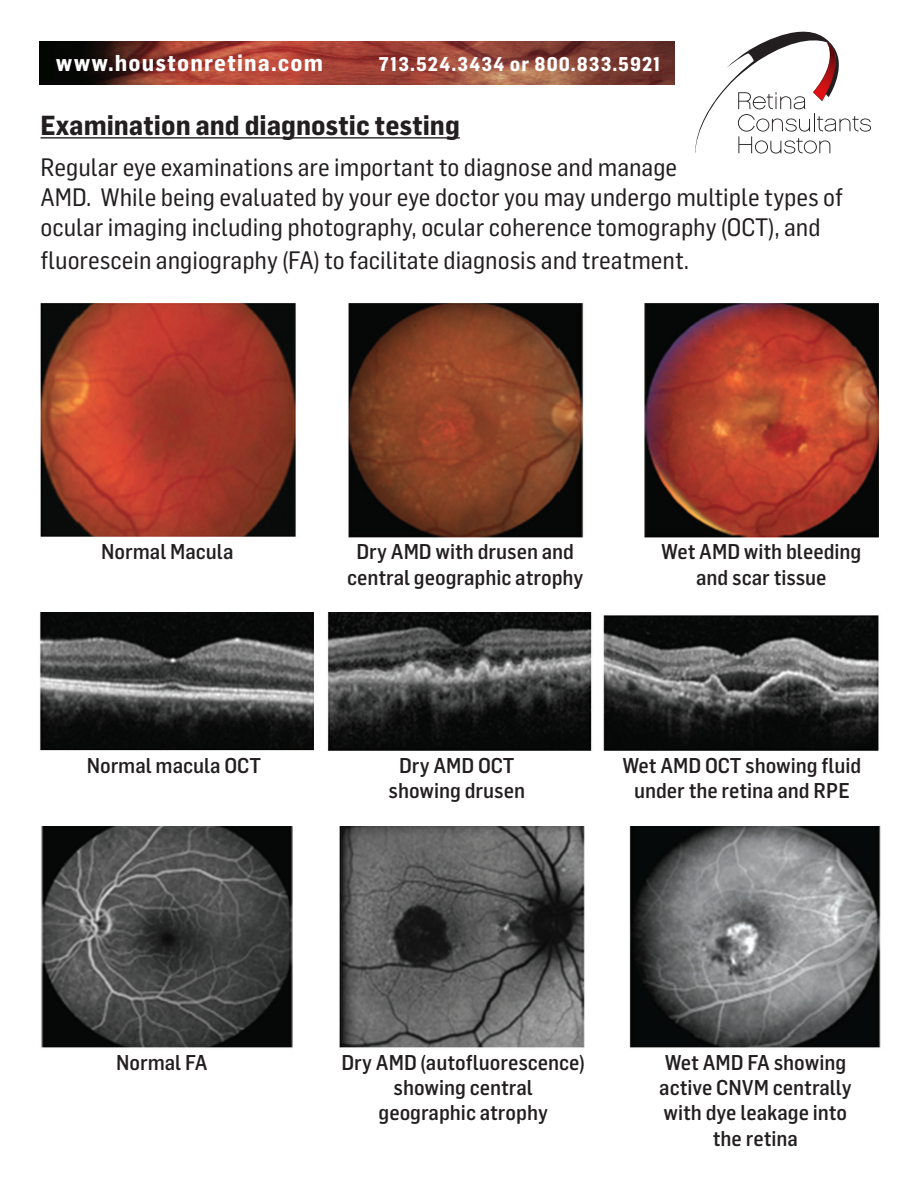
<style>
.page{position:relative;width:918px;height:1188px;background:#fff}
.page>*{position:absolute;margin:0;border:0;box-sizing:border-box;transform-origin:0 0}
.t1{font:700 27px "Flama Semicondensed";color:#231f20}
.t2{font:24.75px/30px "Flama Semicondensed Basic";color:#231f20}
.t3{font:700 22.5px "Flama Semicondensed";letter-spacing:.05em;color:#fff}
.t4{font:500 21px/25.2px "Flama Semicondensed";color:#231f20;text-align:center}
.t5{font:700 19.5px "Flama Semicondensed";letter-spacing:.05em;color:#fff}
</style>
<div class="page">
<img style="left:40px;top:41px;width:634px;height:43px">
<svg style="left:695px;top:31px;width:176px;height:123px"></svg>
<hr style="left:40px;top:137px;width:420px;height:2px;background:#231f20">
<img style="left:40px;top:303px;width:839px;height:235px">
<img style="left:41px;top:827px;width:840px;height:221px">
<img style="left:39px;top:612px;width:840px;height:139px">
<p class="t3" style="left:56px;top:48px;width:268px">www.houstonretina.com</p>
<p class="t5" style="left:379px;top:52px;width:283px">713.524.3434 or 800.833.5921</p>
<p class="t1" style="left:40px;top:108px;width:421px">Examination and diagnostic testing</p>
<p class="t2" style="left:40px;top:151px;width:804px">Regular eye examinations are important to diagnose and manage<br>AMD. While being evaluated by your eye doctor you may undergo multiple types of ocular imaging including photography, ocular coherence tomography (OCT), and</p>
<p class="t2" style="left:40px;top:244px;width:650px">fluorescein angiography (FA) to facilitate diagnosis and treatment.</p>
<p class="t4" style="left:101px;top:538px;width:134px">Normal Macula</p>
<p class="t4" style="left:87px;top:752px;width:176px">Normal macula OCT</p>
<p class="t4" style="left:347px;top:538px;width:238px">Dry AMD with drusen and central geographic atrophy</p>
<p class="t4" style="left:661px;top:538px;width:202px">Wet AMD with bleeding and scar tissue</p>
<p class="t4" style="left:389px;top:752px;width:138px">Dry AMD OCT showing drusen</p>
<p class="t4" style="left:622px;top:752px;width:241px">Wet AMD OCT showing fluid under the retina and RPE</p>
<p class="t4" style="left:116px;top:1049px;width:93px">Normal FA</p>
<p class="t4" style="left:342px;top:1049px;width:245px">Dry AMD (autofluorescence) showing central<br>geographic atrophy</p>
<p class="t4" style="left:659px;top:1049px;width:194px">Wet AMD FA showing active CNVM centrally with dye leakage into the retina</p>
</div>
